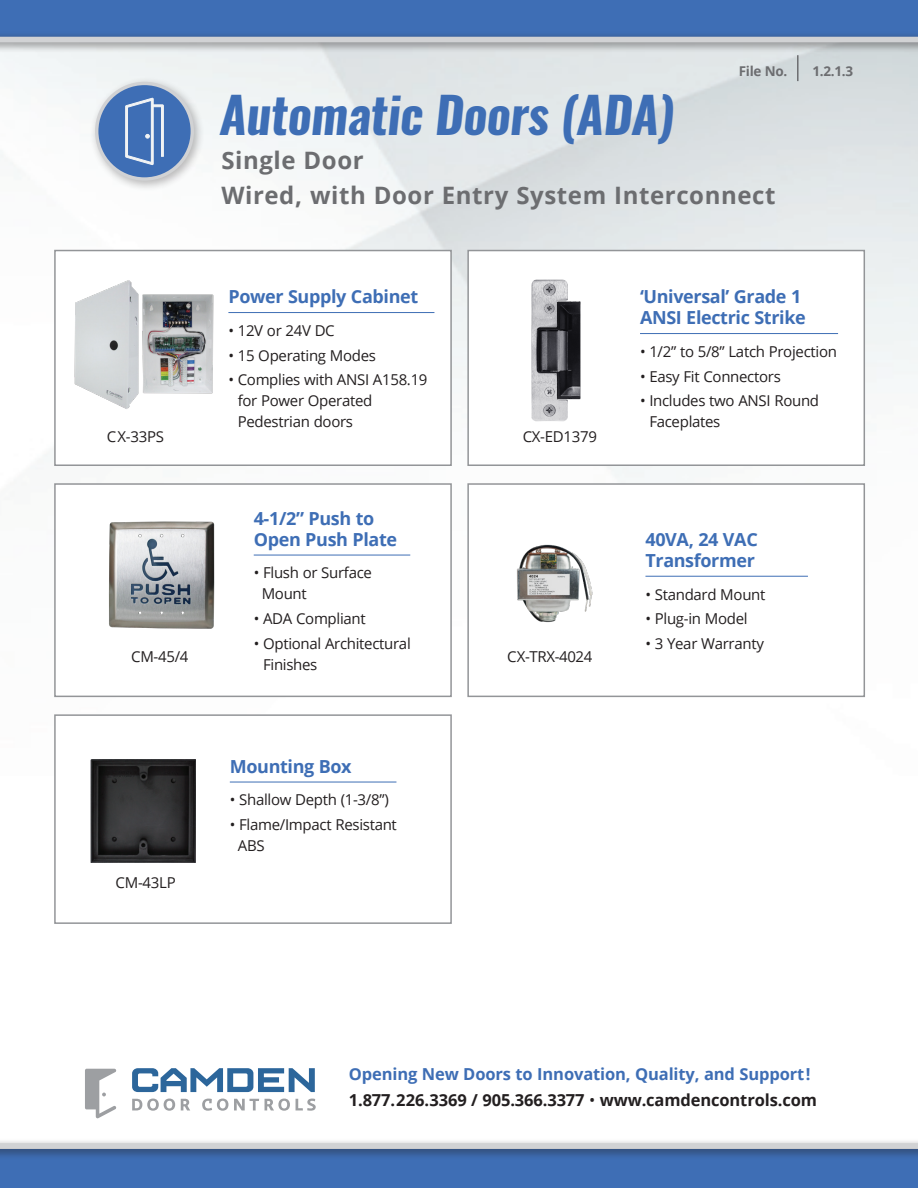
<style>
.page{position:relative;width:918px;height:1188px;background:#fff}
.page>*{position:absolute;margin:0;border:0;box-sizing:border-box;transform-origin:0 0}
.Body{font:italic 700 49.5px "Oswald";letter-spacing:-.01em;color:#3e6eb5}
.Body-2{font:700 24px/34.5px "Open Sans";letter-spacing:.025em;color:#6c6d70}
.Product_Name{font:700 18px/21px "Open Sans";letter-spacing:-.02em;color:#3e6eb5}
.Body-3{font:700 16.5px "Open Sans";letter-spacing:-.01em;color:#231f20}
.Body-4{font:700 16.5px "Open Sans";letter-spacing:-.01em;color:#3e6eb5}
.Product_bullets{font:15px/21px "Open Sans";letter-spacing:-.02em;color:#231f20}
.Model_Number{font:15px "Open Sans";letter-spacing:-.02em;color:#231f20}
.Model_Number-2{font:700 13.5px "Open Sans";letter-spacing:-.02em;color:#6c6d70}
.s1{font-weight:400}
</style>
<div class="page">
<div style="left:0;top:1150px;width:918px;height:38px;background:#3e6eb5"></div>
<div style="left:0;top:1138px;width:918px;height:22px;background:#231f20;opacity:.6"></div>
<div style="left:0;top:1143px;width:918px;height:6px;background:#d1d2d4"></div>
<div style="left:0;top:0;width:918px;height:40px;background:#3e6eb5"></div>
<div style="left:0;top:31px;width:918px;height:22px;background:#231f20;opacity:.6"></div>
<div style="left:0;top:37px;width:918px;height:5px;background:#d1d2d4"></div>
<hr style="left:797px;top:55px;width:2px;height:26px;background:#6c6d70">
<div style="left:54px;top:250px;width:398px;height:216px;background:#fff;border:2px solid #939598"></div>
<div style="left:54px;top:483px;width:398px;height:214px;background:#fff;border:2px solid #939598"></div>
<div style="left:467px;top:250px;width:398px;height:216px;background:#fff;border:2px solid #939598"></div>
<div style="left:467px;top:483px;width:398px;height:214px;background:#fff;border:2px solid #939598"></div>
<svg style="left:132px;top:1068px;width:183px;height:24px"></svg>
<svg style="left:132px;top:1099px;width:43px;height:12px"></svg>
<svg style="left:181px;top:1099px;width:9px;height:11px"></svg>
<svg style="left:202px;top:1099px;width:26px;height:12px"></svg>
<svg style="left:234px;top:1099px;width:25px;height:11px"></svg>
<svg style="left:265px;top:1099px;width:25px;height:12px"></svg>
<svg style="left:296px;top:1099px;width:20px;height:12px"></svg>
<svg style="left:85px;top:1069px;width:31px;height:50px"></svg>
<hr style="left:228px;top:312px;width:206px;height:1px;background:#3e6eb5">
<hr style="left:254px;top:555px;width:156px;height:1px;background:#3e6eb5">
<hr style="left:640px;top:333px;width:198px;height:1px;background:#3e6eb5">
<img style="left:74px;top:280px;width:140px;height:129px">
<img style="left:531px;top:279px;width:50px;height:143px">
<hr style="left:645px;top:576px;width:163px;height:1px;background:#3e6eb5">
<img style="left:109px;top:521px;width:154px;height:108px">
<img style="left:517px;top:544px;width:76px;height:79px">
<div style="left:90px;top:76px;width:115px;height:115px;background:#231f20;opacity:.3"></div>
<div style="left:97px;top:83px;width:95px;height:96px;background:#3e6eb5;border-radius:50%"></div>
<div style="left:95px;top:82px;width:99px;height:99px;border:3px solid #d1d2d4;border-radius:50%"></div>
<svg style="left:125px;top:98px;width:39px;height:67px"></svg>
<div style="left:54px;top:714px;width:398px;height:210px;background:#fff;border:2px solid #939598"></div>
<hr style="left:230px;top:782px;width:166px;height:1px;background:#3e6eb5">
<img style="left:91px;top:759px;width:105px;height:104px">
<p class="Body" style="left:220px;top:81px;width:456px">Automatic Doors (ADA)</p>
<p class="Model_Number-2" style="left:739px;top:62px;width:50px">File No.</p>
<p class="Model_Number-2" style="left:812px;top:62px;width:42px">1.2.1.3</p>
<p class="Body-2" style="left:221px;top:143px;width:556px">Single Door<br>Wired, with Door Entry System Interconnect</p>
<p class="Model_Number" style="left:107px;top:427px;width:59px">CX-33PS</p>
<p class="Model_Number" style="left:131px;top:646px;width:59px">CM-45/4</p>
<p class="Product_Name" style="left:228px;top:286px;width:191px">Power Supply Cabinet</p>
<p class="Product_bullets" style="left:228px;top:320px;width:108px">• 12V or 24V DC</p>
<p class="Product_bullets" style="left:228px;top:344px;width:149px">• 15 Operating Modes</p>
<p class="Product_bullets" style="left:238px;top:369px;width:191px;text-indent:-9px">• Complies with ANSI A158.19 for Power Operated<br>Pedestrian doors</p>
<p class="Product_Name" style="left:254px;top:507px;width:145px">4-1/2” Push to<br>Open Push Plate</p>
<p class="Product_bullets" style="left:262px;top:562px;width:112px;text-indent:-8px">• Flush or Surface<br>Mount</p>
<p class="Product_bullets" style="left:254px;top:608px;width:114px">• ADA Compliant</p>
<p class="Product_bullets" style="left:263px;top:633px;width:149px;text-indent:-9px">• Optional Architectural<br>Finishes</p>
<p class="Model_Number" style="left:523px;top:426px;width:76px">CX-ED1379</p>
<p class="Model_Number" style="left:507px;top:646px;width:87px">CX-TRX-4024</p>
<p class="Product_Name" style="left:640px;top:286px;width:167px">‘Universal’ Grade 1<br>ANSI Electric Strike</p>
<p class="Product_bullets" style="left:640px;top:341px;width:198px">• 1/2” to 5/8” Latch Projection</p>
<p class="Product_bullets" style="left:640px;top:365px;width:142px">• Easy Fit Connectors</p>
<p class="Product_bullets" style="left:649px;top:390px;width:171px;text-indent:-9px">• Includes two ANSI Round<br>Faceplates</p>
<p class="Product_Name" style="left:645px;top:528px;width:114px">40VA, 24 VAC<br>Transformer</p>
<p class="Product_bullets" style="left:645px;top:583px;width:121px">• Standard Mount</p>
<p class="Product_bullets" style="left:645px;top:608px;width:104px">• Plug-in Model</p>
<p class="Product_bullets" style="left:645px;top:633px;width:120px">• 3 Year Warranty</p>
<p class="Model_Number" style="left:115px;top:873px;width:62px">CM-43LP</p>
<p class="Product_Name" style="left:230px;top:755px;width:123px">Mounting Box</p>
<p class="Product_bullets" style="left:230px;top:789px;width:160px">• Shallow Depth (1-3/8”)</p>
<p class="Product_bullets" style="left:238px;top:814px;width:161px;text-indent:-8px">• Flame/Impact Resistant<br>ABS</p>
<p class="Body-4" style="left:349px;top:1062px;width:463px">Opening New Doors to Innovation, Quality, and Support!</p>
<p class="Body-3" style="left:349px;top:1088px;width:470px">1.877.226.3369 / 905.366.3377 <span class="s1">•</span> www.camdencontrols.com</p>
</div>
